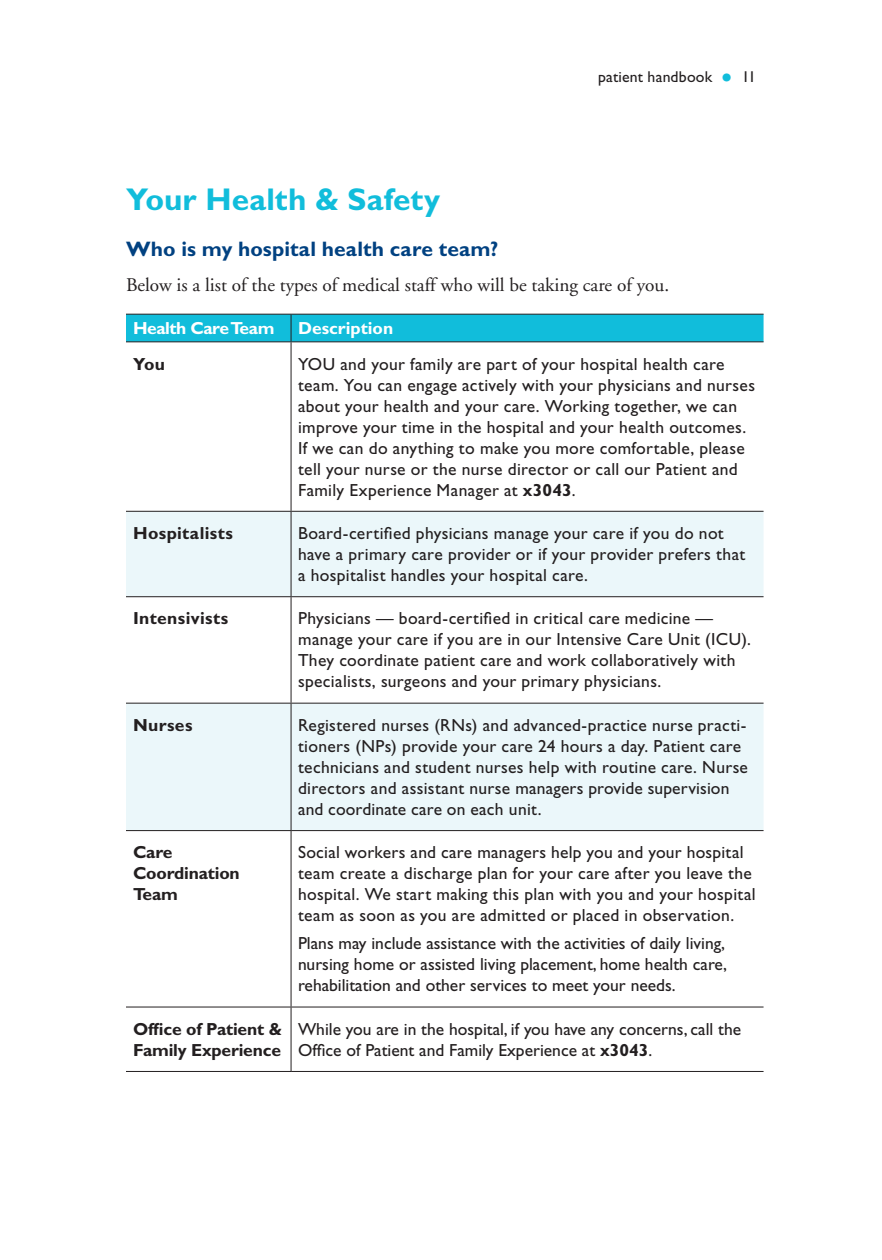
<style>
.page{position:relative;width:882px;height:1260px;background:#fff}
.page>*{position:absolute;margin:0;border:0;box-sizing:border-box;transform-origin:0 0}
.t1{font:700 31.5px "Gill Sans Std";letter-spacing:.005em;color:#11bddb}
.t2{font:700 21px "Gill Sans Std";letter-spacing:.005em;color:#014181}
.t3{font:19.25px "Adobe Garamond";color:#231f20}
.t4{font:17.5px/21px "Gill Sans Std";letter-spacing:.015em;color:#231f20}
.t5{font:700 17.5px/21px "Gill Sans Std";letter-spacing:-.01em;color:#231f20}
.t6{font:700 17.5px "Gill Sans Std";letter-spacing:-.025em;color:#fff}
.t7{font:700 17.5px "Gill Sans Std";letter-spacing:.025em;color:#231f20}
.t8{font:700 17.5px "Gill Sans Std";letter-spacing:.02em;color:#231f20}
.t9{font:700 17.5px "Gill Sans Std";color:#fff}
.t10{font:15.75px "Gill Sans Std";letter-spacing:.015em;color:#231f20}
.s1{font-weight:700;font-size:28px;color:#11bddb}
.s2{font-weight:700}
</style>
<div class="page">
<svg style="left:126px;top:512px;width:638px;height:318px;fill:#ebf7fa"></svg>
<div style="left:126px;top:314px;width:638px;height:27px;background:#11bddb"></div>
<hr style="left:291px;top:314px;width:473px;height:1px;background:#231f20">
<hr style="left:126px;top:341px;width:165px;height:1px;background:#231f20">
<hr style="left:291px;top:342px;width:1px;height:169px;background:#231f20">
<hr style="left:291px;top:341px;width:473px;height:1px;background:#231f20">
<hr style="left:126px;top:511px;width:165px;height:1px;background:#231f20">
<hr style="left:291px;top:512px;width:1px;height:84px;background:#231f20">
<hr style="left:291px;top:511px;width:473px;height:1px;background:#231f20">
<hr style="left:126px;top:596px;width:165px;height:1px;background:#231f20">
<hr style="left:291px;top:597px;width:1px;height:106px;background:#231f20">
<hr style="left:291px;top:596px;width:473px;height:1px;background:#231f20">
<hr style="left:126px;top:703px;width:165px;height:1px;background:#231f20">
<hr style="left:291px;top:704px;width:1px;height:126px;background:#231f20">
<hr style="left:291px;top:703px;width:473px;height:1px;background:#231f20">
<hr style="left:126px;top:830px;width:165px;height:1px;background:#231f20">
<hr style="left:291px;top:831px;width:1px;height:176px;background:#231f20">
<hr style="left:291px;top:830px;width:473px;height:1px;background:#231f20">
<hr style="left:126px;top:1007px;width:165px;height:1px;background:#231f20">
<hr style="left:126px;top:1071px;width:165px;height:1px;background:#231f20">
<hr style="left:291px;top:1007px;width:1px;height:64px;background:#231f20">
<hr style="left:291px;top:1007px;width:473px;height:1px;background:#231f20">
<hr style="left:291px;top:1071px;width:473px;height:1px;background:#231f20">
<p class="t10" style="left:598px;top:68px;width:159px">patient handbook <span class="s1">•</span> 11</p>
<h1 class="t1" style="left:126px;top:181px;width:316px">Your Health &amp; Safety</h1>
<p class="t2" style="left:126px;top:236px;width:374px">Who is my hospital health care team?</p>
<p class="t3" style="left:126px;top:275px;width:545px">Below is a list of the types of medical staff who will be taking care of you.</p>
<p class="t6" style="left:133px;top:318px;width:143px">Health Care Team</p>
<p class="t9" style="left:298px;top:318px;width:97px">Description</p>
<p class="t5" style="left:133px;top:353px;width:34px">You</p>
<p class="t4" style="left:298px;top:353px;width:459px">YOU and your family are part of your hospital health care team. You can engage actively with your physicians and nurses about your health and your care. Working together, we can improve your time in the hospital and your health outcomes.<br>If we can do anything to make you more comfortable, please tell your nurse or the nurse director or call our Patient and Family Experience Manager at <span class="s2">x3043</span>.</p>
<p class="t7" style="left:133px;top:523px;width:101px">Hospitalists</p>
<p class="t4" style="left:298px;top:523px;width:449px">Board-certified physicians manage your care if you do not have a primary care provider or if your provider prefers that a hospitalist handles your hospital care.</p>
<p class="t8" style="left:133px;top:608px;width:97px">Intensivists</p>
<p class="t4" style="left:298px;top:608px;width:454px">Physicians — board-certified in critical care medicine — manage your care if you are in our Intensive Care Unit (ICU).<br>They coordinate patient care and work collaboratively with specialists, surgeons and your primary physicians.</p>
<p class="t5" style="left:133px;top:714px;width:61px">Nurses</p>
<p class="t4" style="left:298px;top:715px;width:451px">Registered nurses (RNs) and advanced-practice nurse practi&shy;tioners (NPs) provide your care 24 hours a day. Patient care technicians and student nurses help with routine care. Nurse directors and assistant nurse managers provide supervision and coordinate care on each unit.</p>
<p class="t5" style="left:133px;top:842px;width:108px">Care<br>Coordination<br>Team</p>
<p class="t4" style="left:298px;top:842px;width:459px">Social workers and care managers help you and your hospital team create a discharge plan for your care after you leave the hospital. We start making this plan with you and your hospital team as soon as you are admitted or placed in observation.</p>
<p class="t4" style="left:298px;top:933px;width:431px;text-align:justify">Plans may include assistance with the activities of daily living, nursing home or assisted living placement, home health care, rehabilitation and other services to meet your needs.</p>
<p class="t5" style="left:133px;top:1018px;width:150px">Office of Patient &amp;<br>Family Experience</p>
<p class="t4" style="left:298px;top:1018px;width:445px">While you are in the hospital, if you have any concerns, call the<br>Office of Patient and Family Experience at <span class="s2">x3043</span>.</p>
</div>
